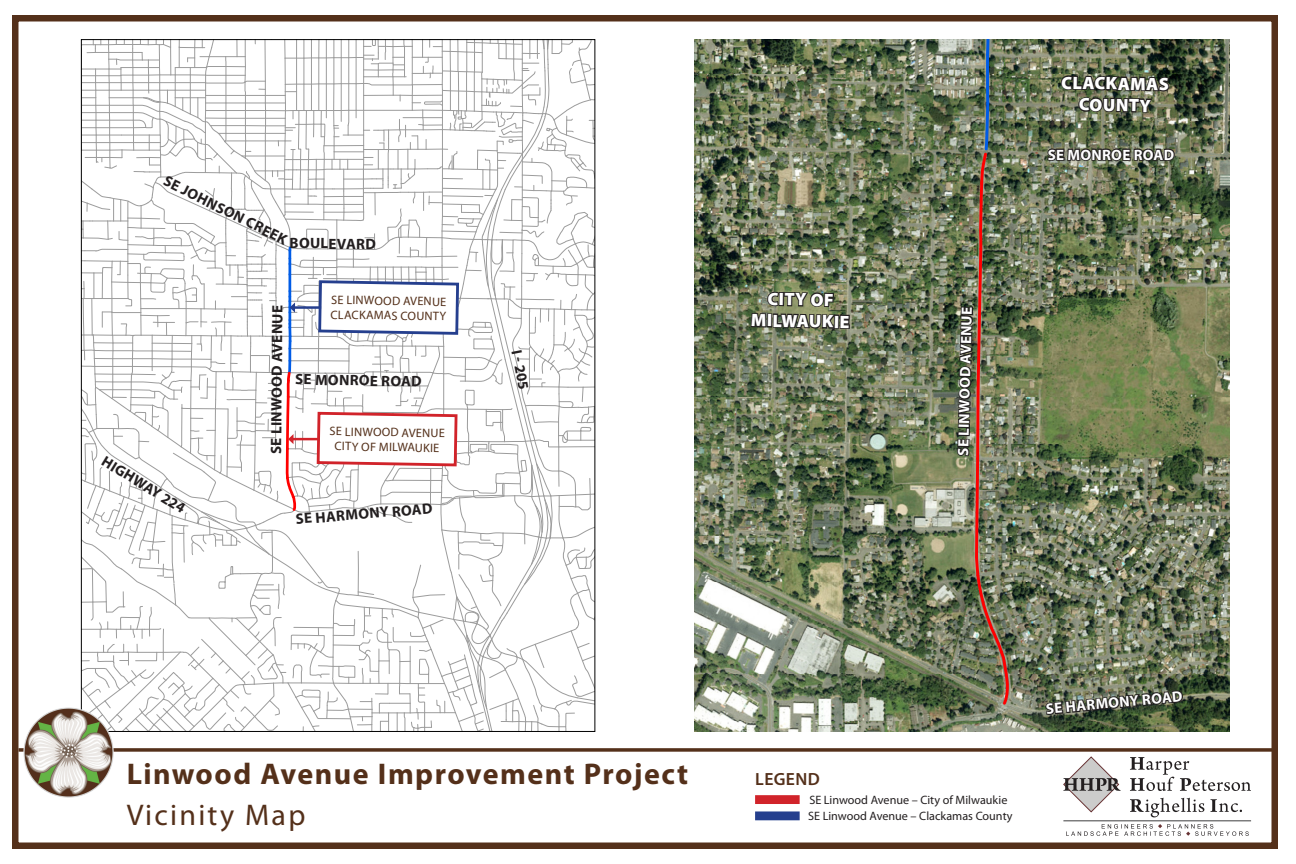
<style>
.page{position:relative;width:1296px;height:864px;background:#fff}
.page>*{position:absolute;margin:0;border:0;box-sizing:border-box;transform-origin:0 0}
.t1{font:700 30px "Myriad Pro";letter-spacing:.05em;color:#54301a}
.t2{font:30px "Myriad Pro";letter-spacing:.075em;color:#54301a}
.t3{font:900 18px/21.6px "Myriad Pro";color:#fff;text-align:center}
.t4{font:600 17.7px "Myriad Pro";letter-spacing:.02em;color:#54301a}
.t5{font:700 15px "Myriad Pro";letter-spacing:.015em;color:#231f20}
.t6{font:700 15px "Myriad Pro";letter-spacing:.02em;color:#fff}
.t7{font:12.3px/14.8px "Myriad Pro";color:#54301a}
.t8{font:12.15px/15.3px "Myriad Pro";color:#231f20}
</style>
<div class="page">
<div style="left:12px;top:15px;width:1266px;height:834px;border:6px solid #54301a"></div>
<svg style="left:127px;top:748px;width:1151px;height:4px;background:#684935"></svg>
<svg style="left:1130px;top:798px;width:112px;height:19px"></svg>
<svg style="left:1130px;top:757px;width:121px;height:34px"></svg>
<svg style="left:1063px;top:756px;width:58px;height:57px"></svg>
<svg style="left:1066px;top:824px;width:183px;height:12px"></svg>
<hr style="left:1063px;top:839px;width:188px;height:1px;background:#3e3e3f">
<hr style="left:1063px;top:821px;width:188px;height:1px;background:#3e3e3f">
<img style="left:695px;top:40px;width:535px;height:691px">
<img style="left:12px;top:697px;width:115px;height:115px">
<svg style="left:1046px;top:147px;width:130px;height:15px;background:#43443b"></svg>
<img style="left:956px;top:40px;width:54px;height:667px">
<svg style="left:1044px;top:689px;width:140px;height:27px;background:#464d3d"></svg>
<div style="left:755px;top:811px;width:45px;height:9px;background:#253f8e"></div>
<div style="left:755px;top:795px;width:45px;height:9px;background:#d1232a"></div>
<svg style="left:1062px;top:74px;width:108px;height:40px;background:#4e5241"></svg>
<svg style="left:750px;top:291px;width:101px;height:39px;background:#5a5e48"></svg>
<svg style="left:81px;top:40px;width:515px;height:692px"></svg>
<p class="t5" style="left:169px;top:171px;width:137px;rotate:27deg">SE JOHNSON CREEK</p>
<p class="t5" style="left:290px;top:234px;width:88px">BOULEVARD</p>
<p class="t5" style="left:108px;top:451px;width:97px;rotate:32deg">HIGHWAY 224</p>
<p class="t5" style="left:266px;top:454px;width:150px;rotate:-89deg">SE LINWOOD AVENUE</p>
<p class="t7" style="left:331px;top:292px;width:117px;rotate:1deg">SE LINWOOD AVENUE<br>CLACKAMAS COUNTY</p>
<p class="t5" style="left:296px;top:369px;width:128px;rotate:1deg">SE MONROE ROAD</p>
<p class="t7" style="left:330px;top:424px;width:117px;text-align:center;rotate:1deg">SE LINWOOD AVENUE<br>CITY OF MILWAUKIE</p>
<p class="t5" style="left:295px;top:510px;width:139px;rotate:-5deg">SE HARMONY ROAD</p>
<p class="t5" style="left:526px;top:348px;width:42px;rotate:79deg">I - 205</p>
<p class="t3" style="left:752px;top:287px;width:100px;rotate:1deg">CITY OF<br>MILWAUKIE</p>
<p class="t6" style="left:954px;top:456px;width:150px;rotate:-89deg">SE LINWOOD AVENUE</p>
<p class="t3" style="left:1062px;top:71px;width:109px;rotate:1deg">CLACKAMAS<br>COUNTY</p>
<p class="t6" style="left:1048px;top:145px;width:128px">SE MONROE ROAD</p>
<h1 class="t1" style="left:127px;top:754px;width:563px">Linwood Avenue Improvement Project</h1>
<h1 class="t2" style="left:127px;top:797px;width:180px">Vicinity Map</h1>
<p class="t4" style="left:755px;top:768px;width:66px">LEGEND</p>
<p class="t8" style="left:808px;top:792px;width:206px">SE Linwood Avenue – City of Milwaukie<br>SE Linwood Avenue – Clackamas County</p>
<p class="t6" style="left:1045px;top:700px;width:139px;rotate:-6deg">SE HARMONY ROAD</p>
</div>
